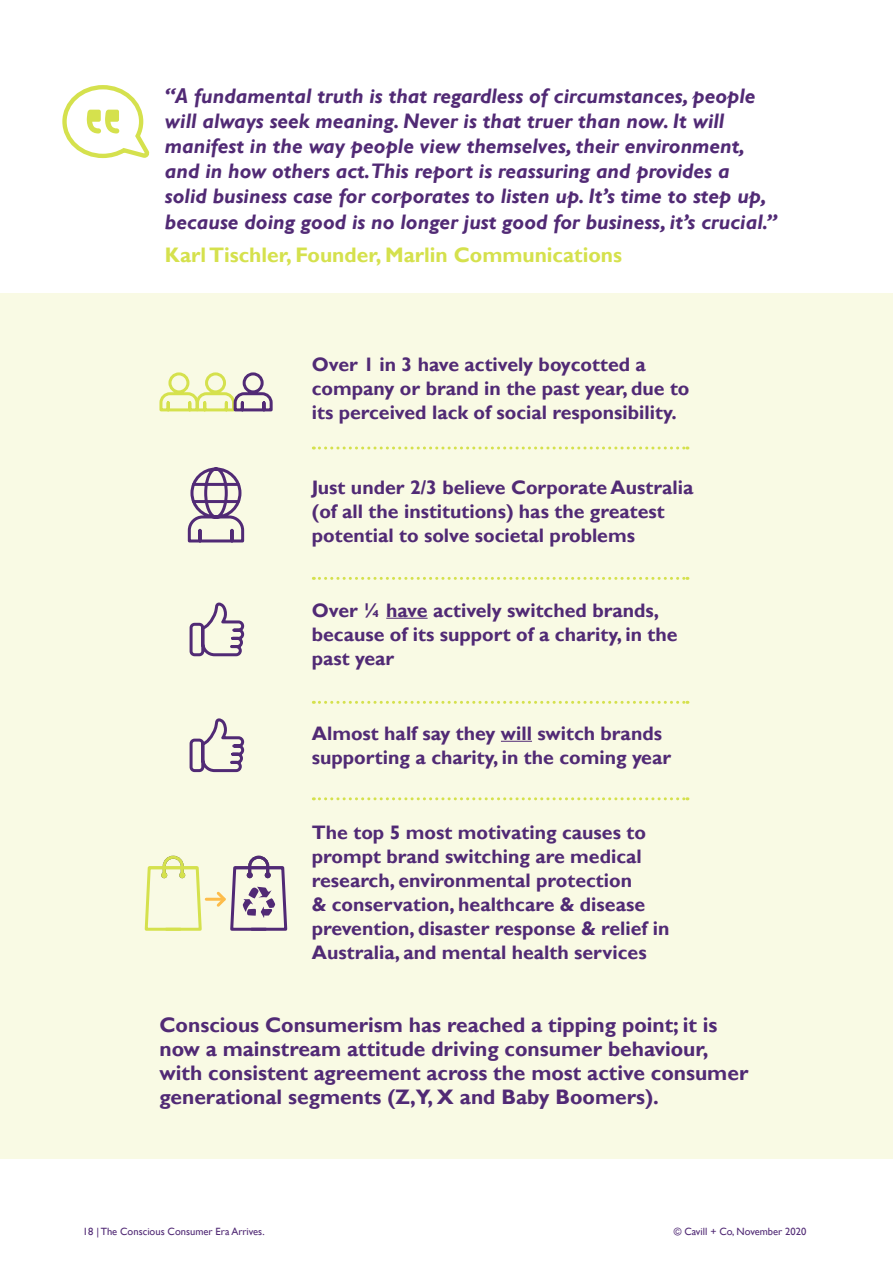
<style>
.page{position:relative;width:893px;height:1263px;background:#fff}
.page>*{position:absolute;margin:0;border:0;box-sizing:border-box;transform-origin:0 0}
.inset_quote{font:italic 700 21px/25.2px "Gill Sans";color:#512a75}
.body_copy{font:700 21px/24px "Gill Sans";color:#512a75}
.inset_quote-2{font:700 21px "Gill Sans";color:#d5e14d}
.body_copy-2{font:700 19.5px/24px "Gill Sans";color:#512a75}
.t1{font:10.5px "Gill Sans";color:#512a75}
</style>
<div class="page">
<div style="left:0;top:293px;width:893px;height:866px;background:#f9fae4"></div>
<svg style="left:189px;top:602px;width:56px;height:55px"></svg>
<svg style="left:189px;top:718px;width:56px;height:55px"></svg>
<hr style="left:386px;top:618px;width:42px;height:1px;background:#512a75">
<hr style="left:501px;top:741px;width:31px;height:1px;background:#512a75">
<svg style="left:159px;top:372px;width:114px;height:40px"></svg>
<svg style="left:187px;top:467px;width:58px;height:76px"></svg>
<svg style="left:313px;top:446px;width:375px;height:3px"></svg>
<svg style="left:313px;top:577px;width:375px;height:3px"></svg>
<svg style="left:313px;top:701px;width:375px;height:3px"></svg>
<svg style="left:313px;top:797px;width:375px;height:3px"></svg>
<hr style="left:206px;top:898px;width:18px;height:3px;background:#fdbc4a">
<svg style="left:144px;top:855px;width:58px;height:76px"></svg>
<svg style="left:214px;top:855px;width:74px;height:76px"></svg>
<svg style="left:62px;top:85px;width:88px;height:74px"></svg>
<p class="inset_quote" style="left:165px;top:84px;width:613px">“A fundamental truth is that regardless of circumstances, people will always seek meaning. Never is that truer than now. It will manifest in the way people view themselves, their environment, and in how others act.This report is reassuring and provides a<br>solid business case for corporates to listen up. It’s time to step up, because doing good is no longer just good for business, it’s crucial.”</p>
<p class="inset_quote-2" style="left:165px;top:243px;width:459px">Karl Tischler, Founder, Marlin Communications</p>
<p class="body_copy-2" style="left:312px;top:353px;width:379px">Over 1 in 3 have actively boycotted a company or brand in the past year, due to its perceived lack of social responsibility.</p>
<p class="body_copy-2" style="left:312px;top:476px;width:383px">Just under 2/3 believe Corporate Australia (of all the institutions) has the greatest potential to solve societal problems</p>
<p class="body_copy-2" style="left:312px;top:599px;width:367px">Over ¼ have actively switched brands, because of its support of a charity, in the past year</p>
<p class="body_copy-2" style="left:312px;top:722px;width:361px">Almost half say they will switch brands supporting a charity, in the coming year</p>
<p class="body_copy-2" style="left:312px;top:821px;width:359px">The top 5 most motivating causes to prompt brand switching are medical research, environmental protection<br>&amp; conservation, healthcare &amp; disease prevention, disaster response &amp; relief in Australia, and mental health services</p>
<p class="body_copy" style="left:159px;top:1014px;width:590px">Conscious Consumerism has reached a tipping point; it is now a mainstream attitude driving consumer behaviour, with consistent agreement across the most active consumer generational segments (Z,Y, X and Baby Boomers).</p>
<p class="t1" style="left:83px;top:1225px;width:183px">18 | The Conscious Consumer Era Arrives.</p>
<p class="t1" style="left:674px;top:1225px;width:134px">© Cavill + Co, November 2020</p>
</div>
